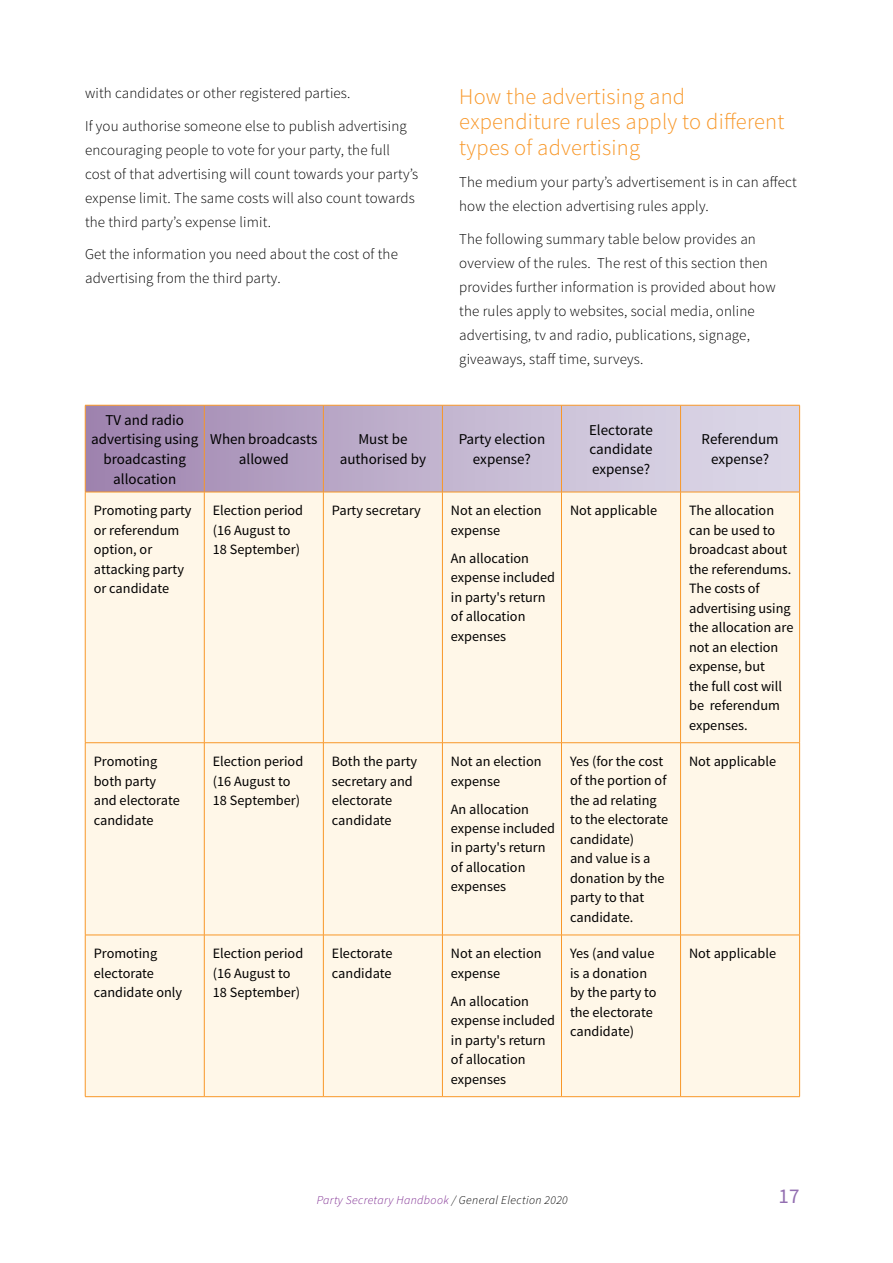
<style>
.page{position:relative;width:893px;height:1263px;background:#fff}
.page>*{position:absolute;margin:0;border:0;box-sizing:border-box;transform-origin:0 0}
.t1{font:300 22.5px/25.5px "Source Sans Pro";letter-spacing:.01em;color:#f89728}
.t2{font:21px "Source Sans Pro";color:#936fb1}
.t3{font:300 15px/24px "Source Sans Pro";letter-spacing:.01em;color:#000}
.t4{font:15px/19.5px "Source Sans Pro";color:#000;text-align:center}
.t5{font:14.25px/19.5px "Source Sans Pro";color:#000}
.t6{font:italic 300 12px "Source Sans Pro";letter-spacing:.03em;color:#7d2a90}
.s1{color:#000}
</style>
<div class="page">
<svg style="left:86px;top:406px;width:713px;height:86px;background:#c0b1cc"></svg>
<div style="left:86px;top:493px;width:713px;height:603px;background:#fff7e8"></div>
<hr style="left:85px;top:405px;width:119px;height:1px;background:#f89728">
<hr style="left:85px;top:405px;width:1px;height:87px;background:#f89728">
<hr style="left:204px;top:405px;width:119px;height:1px;background:#f89728">
<hr style="left:204px;top:405px;width:1px;height:87px;background:#f89728">
<hr style="left:323px;top:405px;width:119px;height:1px;background:#f89728">
<hr style="left:323px;top:405px;width:1px;height:87px;background:#f89728">
<hr style="left:442px;top:405px;width:119px;height:1px;background:#f89728">
<hr style="left:442px;top:405px;width:1px;height:87px;background:#f89728">
<hr style="left:561px;top:405px;width:120px;height:1px;background:#f89728">
<hr style="left:561px;top:405px;width:1px;height:87px;background:#f89728">
<hr style="left:681px;top:405px;width:119px;height:1px;background:#f89728">
<hr style="left:680px;top:405px;width:1px;height:87px;background:#f89728">
<hr style="left:799px;top:405px;width:1px;height:87px;background:#f89728">
<hr style="left:204px;top:492px;width:119px;height:1px;background:#f89728">
<hr style="left:323px;top:492px;width:119px;height:1px;background:#f89728">
<hr style="left:323px;top:492px;width:1px;height:250px;background:#f89728">
<hr style="left:442px;top:492px;width:119px;height:1px;background:#f89728">
<hr style="left:442px;top:492px;width:1px;height:250px;background:#f89728">
<hr style="left:561px;top:492px;width:120px;height:1px;background:#f89728">
<hr style="left:561px;top:492px;width:1px;height:250px;background:#f89728">
<hr style="left:681px;top:492px;width:119px;height:1px;background:#f89728">
<hr style="left:680px;top:492px;width:1px;height:250px;background:#f89728">
<hr style="left:799px;top:492px;width:1px;height:250px;background:#f89728">
<hr style="left:204px;top:742px;width:119px;height:1px;background:#f89728">
<hr style="left:323px;top:742px;width:119px;height:1px;background:#f89728">
<hr style="left:323px;top:743px;width:1px;height:192px;background:#f89728">
<hr style="left:442px;top:742px;width:119px;height:1px;background:#f89728">
<hr style="left:442px;top:743px;width:1px;height:192px;background:#f89728">
<hr style="left:561px;top:742px;width:120px;height:1px;background:#f89728">
<hr style="left:561px;top:743px;width:1px;height:192px;background:#f89728">
<hr style="left:681px;top:742px;width:119px;height:1px;background:#f89728">
<hr style="left:680px;top:743px;width:1px;height:192px;background:#f89728">
<hr style="left:799px;top:743px;width:1px;height:192px;background:#f89728">
<hr style="left:204px;top:935px;width:119px;height:1px;background:#f89728">
<hr style="left:323px;top:935px;width:119px;height:1px;background:#f89728">
<hr style="left:323px;top:935px;width:1px;height:161px;background:#f89728">
<hr style="left:442px;top:935px;width:119px;height:1px;background:#f89728">
<hr style="left:442px;top:935px;width:1px;height:161px;background:#f89728">
<hr style="left:561px;top:935px;width:120px;height:1px;background:#f89728">
<hr style="left:561px;top:935px;width:1px;height:161px;background:#f89728">
<hr style="left:681px;top:935px;width:119px;height:1px;background:#f89728">
<hr style="left:680px;top:935px;width:1px;height:161px;background:#f89728">
<hr style="left:799px;top:935px;width:1px;height:161px;background:#f89728">
<hr style="left:204px;top:1096px;width:119px;height:1px;background:#f89728">
<hr style="left:323px;top:1096px;width:119px;height:1px;background:#f89728">
<hr style="left:442px;top:1096px;width:119px;height:1px;background:#f89728">
<hr style="left:561px;top:1096px;width:120px;height:1px;background:#f89728">
<hr style="left:681px;top:1096px;width:119px;height:1px;background:#f89728">
<hr style="left:85px;top:492px;width:119px;height:1px;background:#f89728">
<hr style="left:85px;top:492px;width:1px;height:250px;background:#f89728">
<hr style="left:204px;top:492px;width:1px;height:250px;background:#f89728">
<hr style="left:85px;top:742px;width:119px;height:1px;background:#f89728">
<hr style="left:85px;top:743px;width:1px;height:192px;background:#f89728">
<hr style="left:204px;top:743px;width:1px;height:192px;background:#f89728">
<hr style="left:85px;top:935px;width:119px;height:1px;background:#f89728">
<hr style="left:85px;top:935px;width:1px;height:161px;background:#f89728">
<hr style="left:204px;top:935px;width:1px;height:161px;background:#f89728">
<hr style="left:85px;top:1096px;width:119px;height:1px;background:#f89728">
<p class="t3" style="left:85px;top:77px;width:323px;line-height:32.5px">with candidates or other registered parties.<br>If you authorise someone else to publish advertising</p>
<p class="t3" style="left:85px;top:138px;width:335px">encouraging people to vote for your party, the full cost of that advertising will count towards your party’s expense limit. The same costs will also count towards the third party’s expense limit.</p>
<p class="t3" style="left:85px;top:242px;width:314px">Get the information you need about the cost of the advertising from the third party.</p>
<h1 class="t1" style="left:459px;top:84px;width:327px">How the advertising and expenditure rules apply to different types of advertising</h1>
<p class="t3" style="left:459px;top:170px;width:339px">The medium your party’s advertisement is in can affect how the election advertising rules apply.</p>
<p class="t3" style="left:459px;top:227px;width:318px">The following summary table below provides an overview of the rules. The rest of this section then provides further information is provided about how the rules apply to websites, social media, online advertising, tv and radio, publications, signage, giveaways, staff time, surveys.</p>
<p class="t4" style="left:91px;top:410px;width:109px">TV and radio advertising using broadcasting allocation</p>
<p class="t4" style="left:210px;top:430px;width:109px">When broadcasts allowed</p>
<p class="t4" style="left:340px;top:430px;width:88px">Must be authorised by</p>
<p class="t4" style="left:459px;top:430px;width:88px">Party election expense?</p>
<p class="t4" style="left:589px;top:420px;width:65px;text-align:justify">Electorate candidate expense?</p>
<p class="t4" style="left:701px;top:430px;width:79px">Referendum expense?</p>
<p class="t5" style="left:94px;top:501px;width:99px">Promoting party or referendum option, or attacking party or candidate</p>
<p class="t5" style="left:213px;top:501px;width:92px">Election period (16 August to<br>18 September)</p>
<p class="t5" style="left:332px;top:501px;width:91px">Party secretary</p>
<p class="t5" style="left:451px;top:501px;width:92px">Not an election expense</p>
<p class="t5" style="left:451px;top:549px;width:106px">An allocation expense included in party's return of allocation expenses</p>
<p class="t5" style="left:94px;top:752px;width:88px">Promoting both party and electorate candidate</p>
<p class="t5" style="left:213px;top:752px;width:92px">Election period (16 August to<br>18 September)</p>
<p class="t5" style="left:332px;top:752px;width:87px">Both the party secretary and electorate candidate</p>
<p class="t5" style="left:451px;top:752px;width:92px">Not an election expense</p>
<p class="t5" style="left:451px;top:799px;width:106px">An allocation expense included in party's return of allocation expenses</p>
<p class="t5" style="left:94px;top:944px;width:90px">Promoting electorate candidate only</p>
<p class="t5" style="left:213px;top:944px;width:92px">Election period (16 August to<br>18 September)</p>
<p class="t5" style="left:332px;top:944px;width:62px">Electorate candidate</p>
<p class="t5" style="left:451px;top:944px;width:92px">Not an election expense</p>
<p class="t5" style="left:451px;top:991px;width:106px">An allocation expense included in party's return of allocation expenses</p>
<p class="t5" style="left:570px;top:501px;width:89px">Not applicable</p>
<p class="t5" style="left:689px;top:501px;width:106px">The allocation can be used to broadcast about the referendums.<br>The costs of advertising using the allocation are not an election expense, but<br>the full cost will be referendum expenses.</p>
<p class="t5" style="left:570px;top:752px;width:100px">Yes (for the cost of the portion of the ad relating to the electorate candidate)<br>and value is a donation by the party to that candidate.</p>
<p class="t5" style="left:689px;top:752px;width:89px">Not applicable</p>
<p class="t5" style="left:570px;top:944px;width:88px">Yes (and value is a donation by the party to the electorate candidate)</p>
<p class="t5" style="left:689px;top:944px;width:89px">Not applicable</p>
<p class="t6" style="left:317px;top:1192px;width:253px">Party Secretary Handbook <span class="s1">/ General Election 2020</span></p>
<h2 class="t2" style="left:778px;top:1183px;width:22px">17</h2>
</div>
